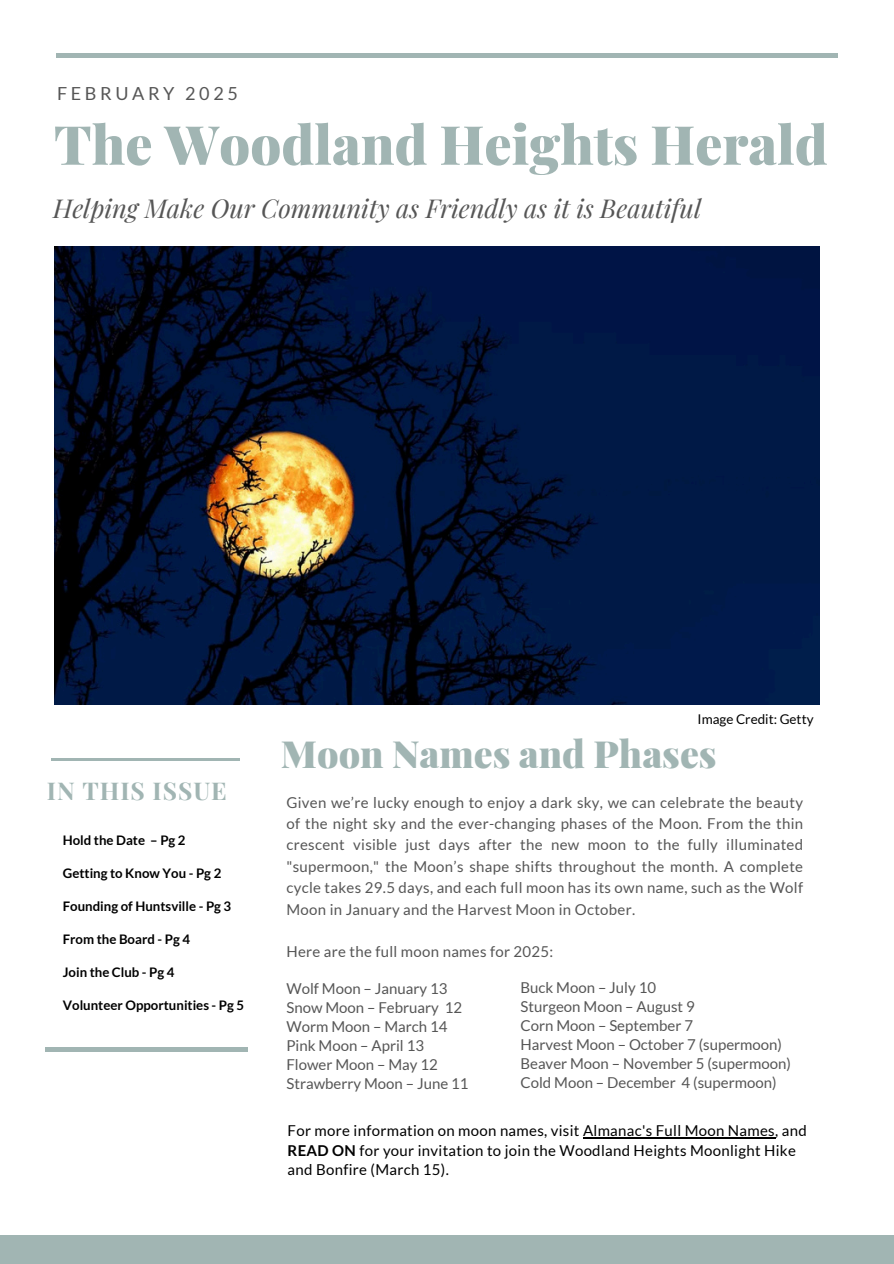
<style>
.page{position:relative;width:894px;height:1264px;background:#fff}
.page>*{position:absolute;margin:0;border:0;box-sizing:border-box;transform-origin:0 0}
.t1{font:900 54px "Playfair Display";color:#a1b5b3}
.t2{font:900 37.5px "Playfair Display";color:#a1b5b3}
.t3{font:italic 25.5px "Playfair Display";color:#565656}
.t4{font:700 24.45px "Playfair Display";letter-spacing:.04em;color:#a1b5b3}
.t5{font:18px "Lato";letter-spacing:.2em;color:#565656}
.t6{font:15px/19.2px "Lato";color:#565656}
.t7{font:15px/19.4px "Lato";letter-spacing:.02em;color:#000}
.t8{font:15px "Lato";letter-spacing:.02em;color:#565656}
.t9{font:13.5px "Lato";color:#000}
.t10{font:700 13.2px "Lato";color:#000}
.s1{font-weight:700}
</style>
<div class="page">
<img style="left:54px;top:247px;width:765px;height:458px">
<div style="left:0;top:1234px;width:893px;height:29px;background:#a1b5b3"></div>
<div style="left:56px;top:53px;width:781px;height:5px;background:#a1b5b3"></div>
<hr style="left:51px;top:758px;width:188px;height:2px;background:#a1b5b3">
<hr style="left:45px;top:1047px;width:203px;height:4px;background:#a1b5b3">
<hr style="left:583px;top:1137px;width:191px;height:1px;background:#000">
<p class="t5" style="left:57px;top:82px;width:182px">FEBRUARY 2025</p>
<p class="t1" style="left:54px;top:106px;width:775px">The Woodland Heights Herald</p>
<h5 class="t3" style="left:53px;top:190px;width:649px">Helping Make Our Community as Friendly as it is Beautiful</h5>
<p class="t4" style="left:47px;top:773px;width:181px">IN THIS ISSUE</p>
<p class="t10" style="left:63px;top:832px;width:124px">Hold the Date – Pg 2</p>
<p class="t10" style="left:63px;top:865px;width:160px">Getting to Know You - Pg 2</p>
<p class="t10" style="left:63px;top:898px;width:170px">Founding of Huntsville - Pg 3</p>
<p class="t10" style="left:63px;top:931px;width:129px">From the Board - Pg 4</p>
<p class="t10" style="left:63px;top:964px;width:113px">Join the Club - Pg 4</p>
<h2 class="t10" style="left:63px;top:996px;width:183px">Volunteer Opportunities - Pg 5</h2>
<h3 class="t9" style="left:697px;top:710px;width:117px">Image Credit: Getty</h3>
<h1 class="t2" style="left:281px;top:727px;width:437px">Moon Names and Phases</h1>
<h4 class="t6" style="left:286px;top:791px;width:518px;line-height:21.3px;text-align:justify">Given we’re lucky enough to enjoy a dark sky, we can celebrate the beauty of the night sky and the ever-changing phases of the Moon. From the thin crescent visible just days after the new moon to the fully illuminated "supermoon," the Moon’s shape shifts throughout the month. A complete cycle takes 29.5 days, and each full moon has its own name, such as the Wolf Moon in January and the Harvest Moon in October.</h4>
<p class="t8" style="left:286px;top:942px;width:268px">Here are the full moon names for 2025:</p>
<p class="t6" style="left:286px;top:978px;width:183px">Wolf Moon – January 13<br>Snow Moon – February 12<br>Worm Moon – March 14<br>Pink Moon – April 13<br>Flower Moon – May 12<br>Strawberry Moon – June 11</p>
<p class="t6" style="left:520px;top:977px;width:272px">Buck Moon – July 10<br>Sturgeon Moon – August 9<br>Corn Moon – September 7<br>Harvest Moon – October 7 (supermoon)<br>Beaver Moon – November 5 (supermoon)<br>Cold Moon – December 4 (supermoon)</p>
<h6 class="t7" style="left:287px;top:1120px;width:520px">For more information on moon names, visit Almanac's Full Moon Names, and<br><span class="s1">READ ON</span> for your invitation to join the Woodland Heights Moonlight Hike and Bonfire (March 15).</h6>
</div>
